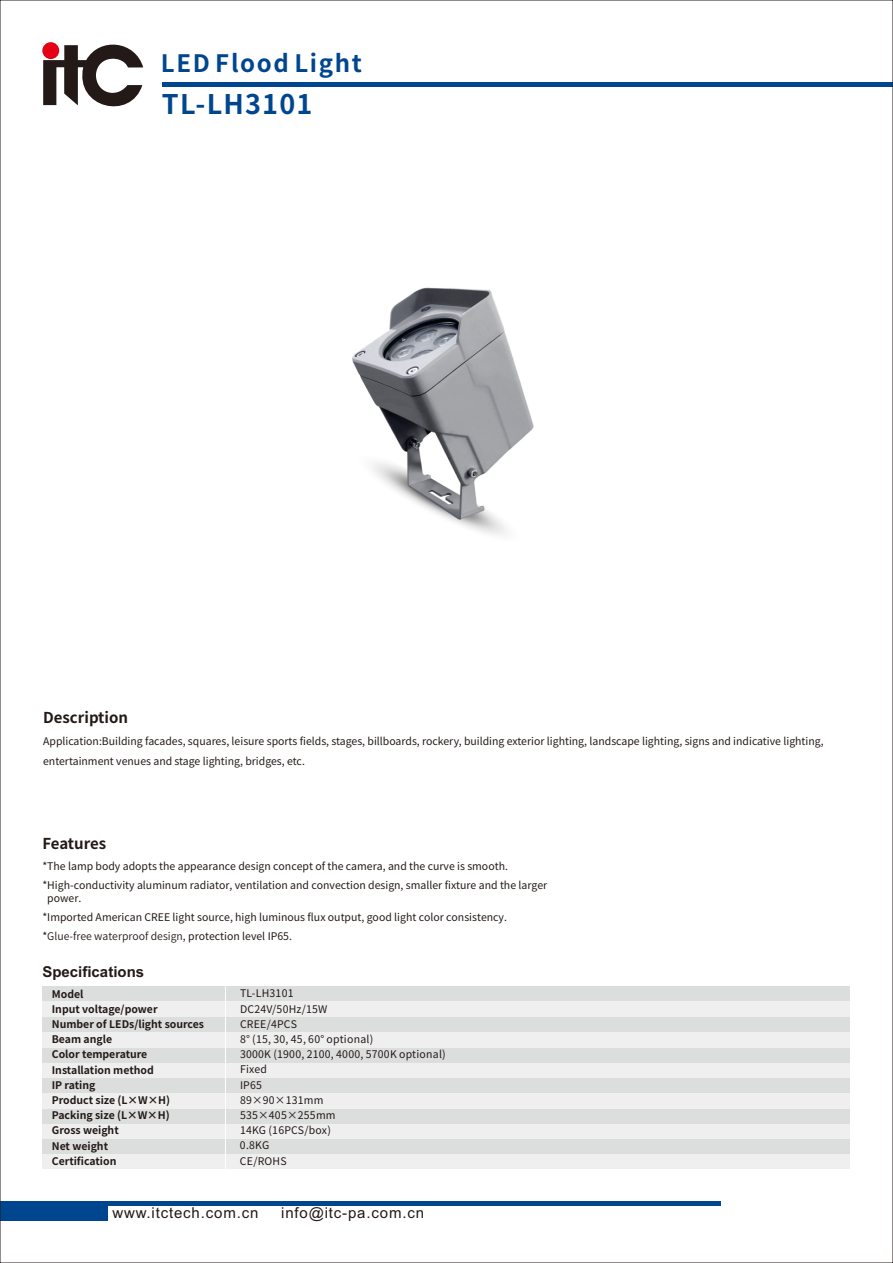
<style>
.page{position:relative;width:893px;height:1263px;background:#fff}
.page>*{position:absolute;margin:0;border:0;box-sizing:border-box;transform-origin:0 0}
.t1{font:700 27px "Source Han Sans SC";letter-spacing:.045em;color:#00468e}
.t2{font:700 24px "Source Han Sans SC";letter-spacing:.07em;color:#00468e}
.t3{font:15px "Arial";letter-spacing:.055em;color:#231916}
.t4{font:700 15px "Source Han Sans SC";color:#231916}
.t5{font:700 15px "Arial";color:#231916}
.t6{font:10.5px/19.2px "Source Han Sans SC";color:#231916}
.t7{font:700 10.5px/15.1px "Source Han Sans SC";color:#231916}
.t8{font:10.5px/15.1px "Source Han Sans SC";letter-spacing:.02em;color:#231916}
.t9{font:10.5px "Source Han Sans CN";color:#231916}
.s1{font-family:"Source Han Sans SC"}
</style>
<div class="page">
<hr style="left:0;top:1202px;width:720px;height:4px;background:#00468e">
<div style="left:0;top:1202px;width:108px;height:18px;background:#00468e"></div>
<hr style="left:163px;top:82px;width:730px;height:4px;background:#00468e">
<div style="left:42px;top:986px;width:808px;height:183px;background:#efeff0"></div>
<div style="left:42px;top:1139px;width:808px;height:15px;background:#dcdddd"></div>
<svg style="left:43px;top:42px;width:100px;height:65px"></svg>
<div style="left:42px;top:986px;width:808px;height:15px;background:#dcdddd"></div>
<div style="left:42px;top:1017px;width:808px;height:15px;background:#dcdddd"></div>
<div style="left:42px;top:1048px;width:808px;height:15px;background:#dcdddd"></div>
<div style="left:42px;top:1078px;width:808px;height:15px;background:#dcdddd"></div>
<div style="left:42px;top:1109px;width:808px;height:15px;background:#dcdddd"></div>
<hr style="left:225px;top:986px;width:1px;height:183px;background:#fff">
<img style="left:352px;top:287px;width:182px;height:248px">
<h2 class="t2" style="left:161px;top:51px;width:203px">LED Flood Light</h2>
<h1 class="t1" style="left:162px;top:90px;width:152px">TL-LH3101</h1>
<h3 class="t4" style="left:43px;top:710px;width:86px">Description</h3>
<p class="t6" style="left:43px;top:731px;width:782px;line-height:20.1px">Application:Building facades, squares, leisure sports fields, stages, billboards, rockery, building exterior lighting, landscape lighting, signs and indicative lighting, entertainment venues and stage lighting, bridges, etc.</p>
<h3 class="t4" style="left:42px;top:836px;width:65px">Features</h3>
<p class="t6" style="left:42px;top:857px;width:506px">*The lamp body adopts the appearance design concept of the camera, and the curve is smooth. *High-conductivity aluminum radiator, ventilation and convection design, smaller fixture and the larger</p>
<p class="t6" style="left:42px;top:888px;width:466px;text-indent:5px">power.<br>*Imported American CREE light source, high luminous flux output, good light color consistency.</p>
<p class="t9" style="left:42px;top:931px;width:251px"><span class="s1">*</span>Glue-free waterproof design<span class="s1">, protection level IP65.</span></p>
<h3 class="t5" style="left:42px;top:966px;width:103px">Specifications</h3>
<p class="t7" style="left:52px;top:986px;width:154px">Model<br>Input voltage/power<br>Number of LEDs/light sources<br>Beam angle<br>Color temperature<br>Installation method<br>IP rating<br>Product size (L×W×H)<br>Packing size (L×W×H)<br>Gross weight<br>Net weight<br>Certification</p>
<p class="t8" style="left:240px;top:986px;width:207px">TL-LH3101<br>DC24V/50Hz/15W<br>CREE/4PCS<br>8° (15, 30, 45, 60° optional)<br>3000K (1900, 2100, 4000, 5700K optional)<br>Fixed<br>IP65<br>89×90×131mm<br>535×405×255mm<br>14KG (16PCS/box)<br>0.8KG<br>CE/ROHS</p>
<h3 class="t3" style="left:112px;top:1207px;width:147px">www.itctech.com.cn</h3>
<h3 class="t3" style="left:281px;top:1207px;width:144px">info@itc-pa.com.cn</h3>
</div>
